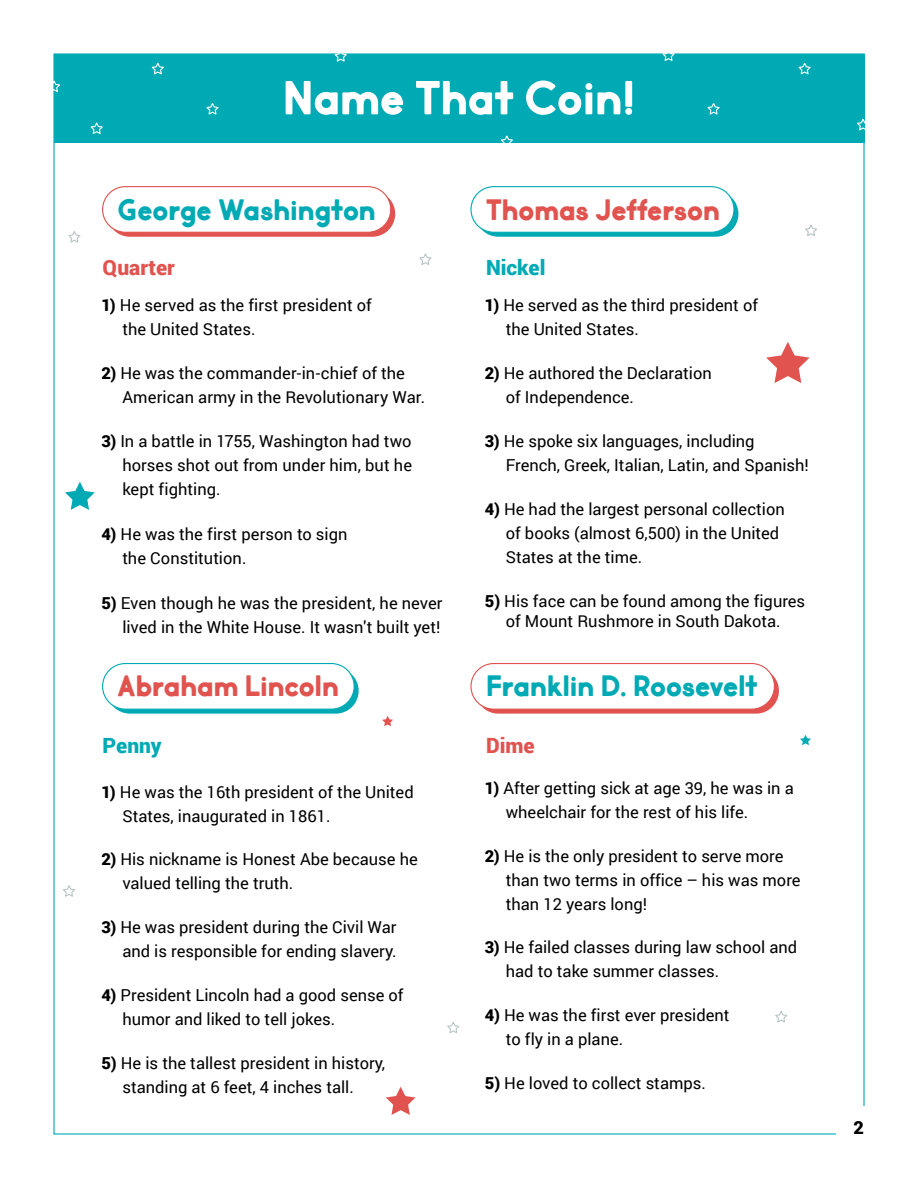
<style>
.page{position:relative;width:918px;height:1188px;background:#fff}
.page>*{position:absolute;margin:0;border:0;box-sizing:border-box;transform-origin:0 0}
.t1{font:700 51px "Market Fresh";color:#fff}
.t2{font:700 31.5px "Market Fresh";color:#00aab4}
.t3{font:700 31.5px "Market Fresh";color:#e0534f}
.t4{font:900 21px "Roboto";color:#e0534f}
.t5{font:900 21px "Roboto";color:#00aab4}
.t6{font:900 18px "Roboto";color:#000}
.t7{font:16.5px/24px "Roboto";color:#000}
.s1{font-weight:900}
</style>
<div class="page">
<div style="left:107px;top:191px;width:288px;height:46px;background:#e0534f;border-radius:23px"></div>
<div style="left:103px;top:187px;width:288px;height:45px;background:#fff;border-radius:23px"></div>
<div style="left:102px;top:186px;width:289px;height:47px;border:1px solid #e0534f;border-radius:23px"></div>
<div style="left:475px;top:191px;width:263px;height:46px;background:#00aab4;border-radius:23px"></div>
<div style="left:471px;top:187px;width:263px;height:45px;background:#fff;border-radius:23px"></div>
<div style="left:470px;top:186px;width:265px;height:47px;border:1px solid #00aab4;border-radius:23px"></div>
<div style="left:107px;top:668px;width:252px;height:46px;background:#00aab4;border-radius:23px"></div>
<div style="left:103px;top:664px;width:251px;height:45px;background:#fff;border-radius:23px"></div>
<div style="left:102px;top:663px;width:253px;height:47px;border:1px solid #00aab4;border-radius:23px"></div>
<div style="left:475px;top:668px;width:304px;height:46px;background:#e0534f;border-radius:23px"></div>
<div style="left:471px;top:664px;width:303px;height:45px;background:#fff;border-radius:23px"></div>
<div style="left:470px;top:663px;width:305px;height:47px;border:1px solid #e0534f;border-radius:23px"></div>
<div style="left:54px;top:54px;width:810px;height:89px;background:#00aab4"></div>
<svg style="left:707px;top:103px;width:13px;height:12px"></svg>
<svg style="left:333px;top:53px;width:16px;height:9px"></svg>
<svg style="left:206px;top:103px;width:13px;height:12px"></svg>
<svg style="left:500px;top:135px;width:13px;height:8px"></svg>
<svg style="left:798px;top:62px;width:13px;height:13px"></svg>
<svg style="left:661px;top:53px;width:15px;height:8px"></svg>
<svg style="left:151px;top:62px;width:13px;height:13px"></svg>
<svg style="left:90px;top:122px;width:13px;height:12px"></svg>
<svg style="left:53px;top:78px;width:7px;height:16px"></svg>
<svg style="left:857px;top:117px;width:8px;height:15px"></svg>
<svg style="left:805px;top:224px;width:12px;height:12px"></svg>
<svg style="left:419px;top:253px;width:13px;height:12px"></svg>
<svg style="left:447px;top:1022px;width:13px;height:12px"></svg>
<svg style="left:68px;top:231px;width:13px;height:12px"></svg>
<svg style="left:775px;top:1011px;width:12px;height:12px"></svg>
<svg style="left:63px;top:885px;width:12px;height:12px"></svg>
<svg style="left:382px;top:716px;width:11px;height:10px"></svg>
<svg style="left:800px;top:735px;width:11px;height:10px"></svg>
<svg style="left:386px;top:1087px;width:30px;height:28px"></svg>
<svg style="left:65px;top:482px;width:30px;height:28px"></svg>
<svg style="left:766px;top:342px;width:44px;height:41px"></svg>
<h1 class="t1" style="left:283px;top:79px;width:354px">Name That Coin!</h1>
<h2 class="t2" style="left:118px;top:198px;width:260px">George Washington</h2>
<h2 class="t3" style="left:486px;top:198px;width:235px">Thomas Jefferson</h2>
<p class="t4" style="left:103px;top:259px;width:74px">Quarter</p>
<p class="t5" style="left:486px;top:259px;width:61px">Nickel</p>
<p class="t7" style="left:122px;top:295px;width:251px;text-indent:-21px"><span class="s1">1)</span> He served as the first president of the United States.</p>
<p class="t7" style="left:122px;top:363px;width:304px;text-indent:-21px"><span class="s1">2)</span> He was the commander-in-chief of the<br>American army in the Revolutionary War.</p>
<p class="t7" style="left:122px;top:430px;width:291px;text-align:justify;text-indent:-21px"><span class="s1">3)</span> In a battle in 1755, Washington had two horses shot out from under him, but he kept fighting.</p>
<p class="t7" style="left:122px;top:523px;width:227px;text-indent:-21px"><span class="s1">4)</span> He was the first person to sign the Constitution.</p>
<p class="t7" style="left:101px;top:592px;width:343px;text-align:right"><span class="s1">5)</span> Even though he was the president, he never lived in the White House. It wasn't built yet!</p>
<p class="t7" style="left:506px;top:295px;width:254px;text-indent:-21px"><span class="s1">1)</span> He served as the third president of the United States.</p>
<p class="t7" style="left:506px;top:363px;width:208px;text-indent:-21px"><span class="s1">2)</span> He authored the Declaration of Independence.</p>
<p class="t7" style="left:506px;top:430px;width:305px;text-indent:-21px"><span class="s1">3)</span> He spoke six languages, including<br>French, Greek, Italian, Latin, and Spanish!</p>
<p class="t7" style="left:506px;top:498px;width:280px;text-indent:-21px"><span class="s1">4)</span> He had the largest personal collection of books (almost 6,500) in the United<br>States at the time.</p>
<p class="t7" style="left:485px;top:592px;width:322px;line-height:19.8px;text-align:center"><span class="s1">5)</span> His face can be found among the figures of Mount Rushmore in South Dakota.</p>
<h2 class="t3" style="left:118px;top:674px;width:223px">Abraham Lincoln</h2>
<h2 class="t2" style="left:486px;top:674px;width:273px">Franklin D. Roosevelt</h2>
<p class="t5" style="left:103px;top:736px;width:61px">Penny</p>
<p class="t4" style="left:486px;top:736px;width:50px">Dime</p>
<p class="t7" style="left:122px;top:781px;width:293px;text-indent:-21px"><span class="s1">1)</span> He was the 16th president of the United<br>States, inaugurated in 1861.</p>
<p class="t7" style="left:122px;top:849px;width:297px;text-indent:-21px"><span class="s1">2)</span> His nickname is Honest Abe because he valued telling the truth.</p>
<p class="t7" style="left:101px;top:916px;width:297px;text-align:right"><span class="s1">3)</span> He was president during the Civil War and is responsible for ending slavery.</p>
<p class="t7" style="left:122px;top:984px;width:283px;text-indent:-21px"><span class="s1">4)</span> President Lincoln had a good sense of humor and liked to tell jokes.</p>
<p class="t7" style="left:122px;top:1052px;width:264px;text-indent:-21px"><span class="s1">5)</span> He is the tallest president in history, standing at 6 feet, 4 inches tall.</p>
<p class="t7" style="left:506px;top:777px;width:290px;text-indent:-21px"><span class="s1">1)</span> After getting sick at age 39, he was in a wheelchair for the rest of his life.</p>
<p class="t7" style="left:506px;top:845px;width:296px;text-indent:-21px"><span class="s1">2)</span> He is the only president to serve more than two terms in office – his was more than 12 years long!</p>
<p class="t7" style="left:506px;top:937px;width:293px;text-indent:-21px"><span class="s1">3)</span> He failed classes during law school and had to take summer classes.</p>
<p class="t7" style="left:506px;top:1005px;width:225px;text-indent:-21px"><span class="s1">4)</span> He was the first ever president to fly in a plane.</p>
<p class="t7" style="left:485px;top:1072px;width:223px"><span class="s1">5)</span> He loved to collect stamps.</p>
<p class="t6" style="left:854px;top:1120px;width:12px">2</p>
</div>
